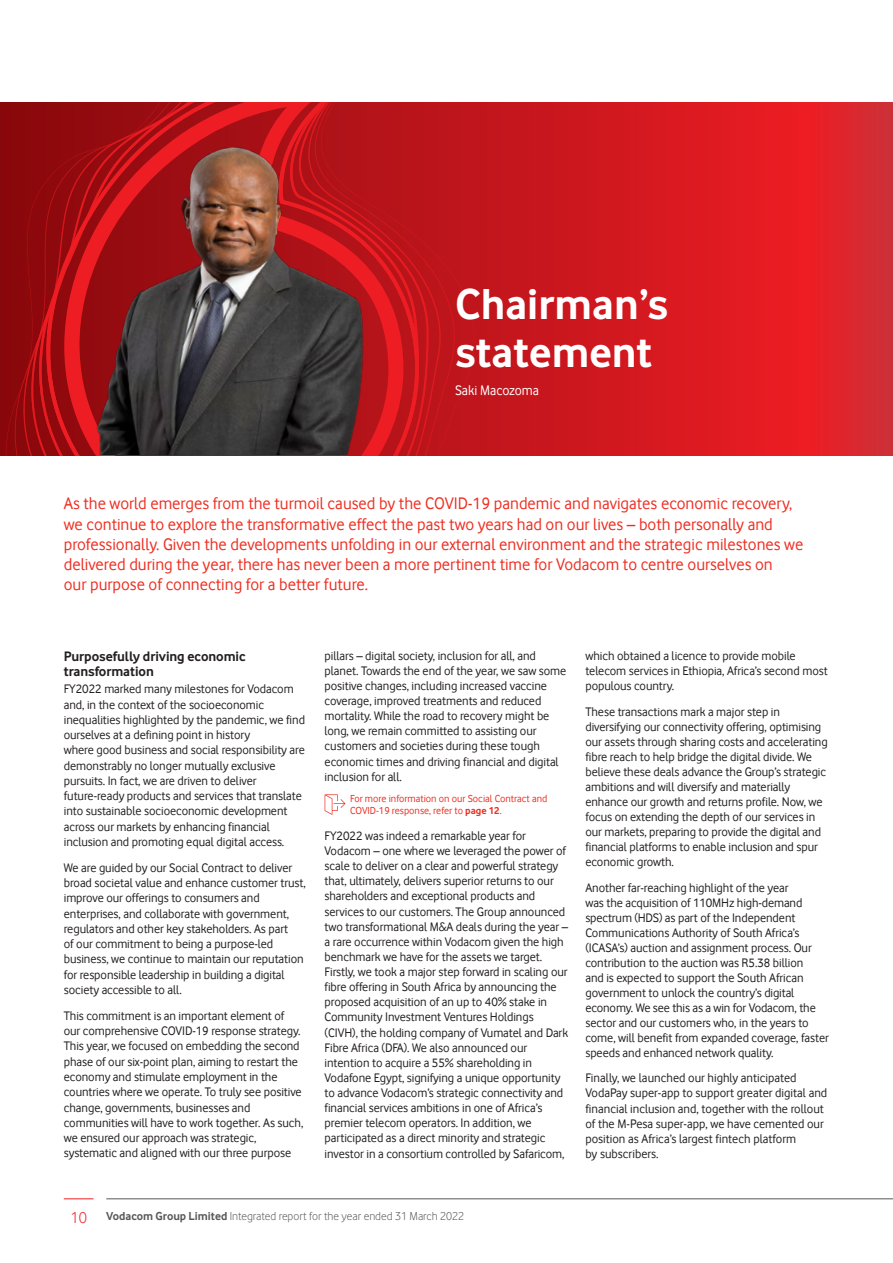
<style>
.page{position:relative;width:893px;height:1263px;background:#fff}
.page>*{position:absolute;margin:0;border:0;box-sizing:border-box;transform-origin:0 0}
.t1{font:700 45px/48px "Vodafone Rg";color:#fff}
.t2{font:17.25px/20.2px "Vodafone Rg";color:#ee2e22}
.t3{font:700 14.25px/15.3px "Vodafone Rg";letter-spacing:-.005em;color:#231f20}
.t4{font:14.25px "Vodafone Rg";color:#fff}
.t5{font:12.75px/15.1px "Vodafone Rg";letter-spacing:-.005em;color:#231f20}
.t6{font:12px "Vodafone Lt";color:#57585a}
.t7{font:10.5px/12px "Vodafone Rg";color:#ee2e22}
.s1{font-weight:700}
.s2{font-size:16.5px;color:#ee1d23}
.s3{font-family:"Vodafone Rg";font-weight:700}
</style>
<div class="page">
<hr style="left:64px;top:1198px;width:30px;height:1px;background:#ee1d23">
<hr style="left:106px;top:1198px;width:787px;height:1px;background:#57585a">
<svg style="left:325px;top:794px;width:20px;height:21px"></svg>
<svg style="left:474px;top:102px;width:419px;height:353px;background:#d61b22"></svg>
<svg style="left:6px;top:102px;width:468px;height:353px;background:#ac1015"></svg>
<img style="left:70px;top:113px;width:334px;height:342px">
<h1 class="t1" style="left:455px;top:280px;width:215px">Chairman’s statement</h1>
<p class="t4" style="left:455px;top:383px;width:86px">Saki Macozoma</p>
<p class="t2" style="left:64px;top:493px;width:741px">As the world emerges from the turmoil caused by the COVID-19 pandemic and navigates economic recovery, we continue to explore the transformative effect the past two years had on our lives – both personally and professionally. Given the developments unfolding in our external environment and the strategic milestones we delivered during the year, there has never been a more pertinent time for Vodacom to centre ourselves on<br>our purpose of connecting for a better future.</p>
<p class="t3" style="left:64px;top:648px;width:183px">Purposefully driving economic transformation</p>
<p class="t5" style="left:64px;top:681px;width:243px">FY2022 marked many milestones for Vodacom and, in the context of the socioeconomic inequalities highlighted by the pandemic, we find ourselves at a defining point in history<br>where good business and social responsibility are demonstrably no longer mutually exclusive pursuits. In fact, we are driven to deliver future-ready products and services that translate into sustainable socioeconomic development across our markets by enhancing financial inclusion and promoting equal digital access.</p>
<p class="t5" style="left:64px;top:860px;width:243px">We are guided by our Social Contract to deliver broad societal value and enhance customer trust, improve our offerings to consumers and enterprises, and collaborate with government, regulators and other key stakeholders. As part<br>of our commitment to being a purpose-led business, we continue to maintain our reputation for responsible leadership in building a digital society accessible to all.</p>
<p class="t5" style="left:64px;top:1008px;width:241px">This commitment is an important element of our comprehensive COVID-19 response strategy.<br>This year, we focused on embedding the second phase of our six-point plan, aiming to restart the economy and stimulate employment in the countries where we operate. To truly see positive change, governments, businesses and communities will have to work together. As such, we ensured our approach was strategic, systematic and aligned with our three purpose</p>
<p class="t5" style="left:325px;top:648px;width:243px">pillars – digital society, inclusion for all, and planet. Towards the end of the year, we saw some positive changes, including increased vaccine coverage, improved treatments and reduced mortality. While the road to recovery might be long, we remain committed to assisting our customers and societies during these tough economic times and driving financial and digital inclusion for all.</p>
<p class="t7" style="left:350px;top:793px;width:199px">For more information on our Social Contract and<br>COVID-19 response, refer to <span class="s1">page 12</span>.</p>
<p class="t5" style="left:325px;top:828px;width:245px">FY2022 was indeed a remarkable year for Vodacom – one where we leveraged the power of scale to deliver on a clear and powerful strategy that, ultimately, delivers superior returns to our shareholders and exceptional products and services to our customers. The Group announced two transformational M&amp;A deals during the year – a rare occurrence within Vodacom given the high benchmark we have for the assets we target.<br>Firstly, we took a major step forward in scaling our fibre offering in South Africa by announcing the proposed acquisition of an up to 40% stake in Community Investment Ventures Holdings (CIVH), the holding company of Vumatel and Dark Fibre Africa (DFA). We also announced our intention to acquire a 55% shareholding in Vodafone Egypt, signifying a unique opportunity to advance Vodacom’s strategic connectivity and financial services ambitions in one of Africa’s premier telecom operators. In addition, we participated as a direct minority and strategic investor in a consortium controlled by Safaricom,</p>
<p class="t5" style="left:585px;top:648px;width:244px">which obtained a licence to provide mobile telecom services in Ethiopia, Africa’s second most populous country.</p>
<p class="t5" style="left:585px;top:704px;width:244px">These transactions mark a major step in diversifying our connectivity offering, optimising our assets through sharing costs and accelerating fibre reach to help bridge the digital divide. We believe these deals advance the Group’s strategic ambitions and will diversify and materially enhance our growth and returns profile. Now, we focus on extending the depth of our services in our markets, preparing to provide the digital and financial platforms to enable inclusion and spur economic growth.</p>
<p class="t5" style="left:585px;top:880px;width:245px">Another far-reaching highlight of the year<br>was the acquisition of 110MHz high-demand spectrum (HDS) as part of the Independent Communications Authority of South Africa’s (ICASA’s) auction and assignment process. Our contribution to the auction was R5.38 billion<br>and is expected to support the South African government to unlock the country’s digital economy. We see this as a win for Vodacom, the sector and our customers who, in the years to come, will benefit from expanded coverage, faster speeds and enhanced network quality.</p>
<p class="t5" style="left:585px;top:1071px;width:243px">Finally, we launched our highly anticipated VodaPay super-app to support greater digital and financial inclusion and, together with the rollout of the M-Pesa super-app, we have cemented our position as Africa’s largest fintech platform<br>by subscribers.</p>
<p class="t6" style="left:70px;top:1209px;width:395px"><span class="s2">10</span> <span class="s3">Vodacom Group Limited</span> Integrated report for the year ended 31 March 2022</p>
</div>
